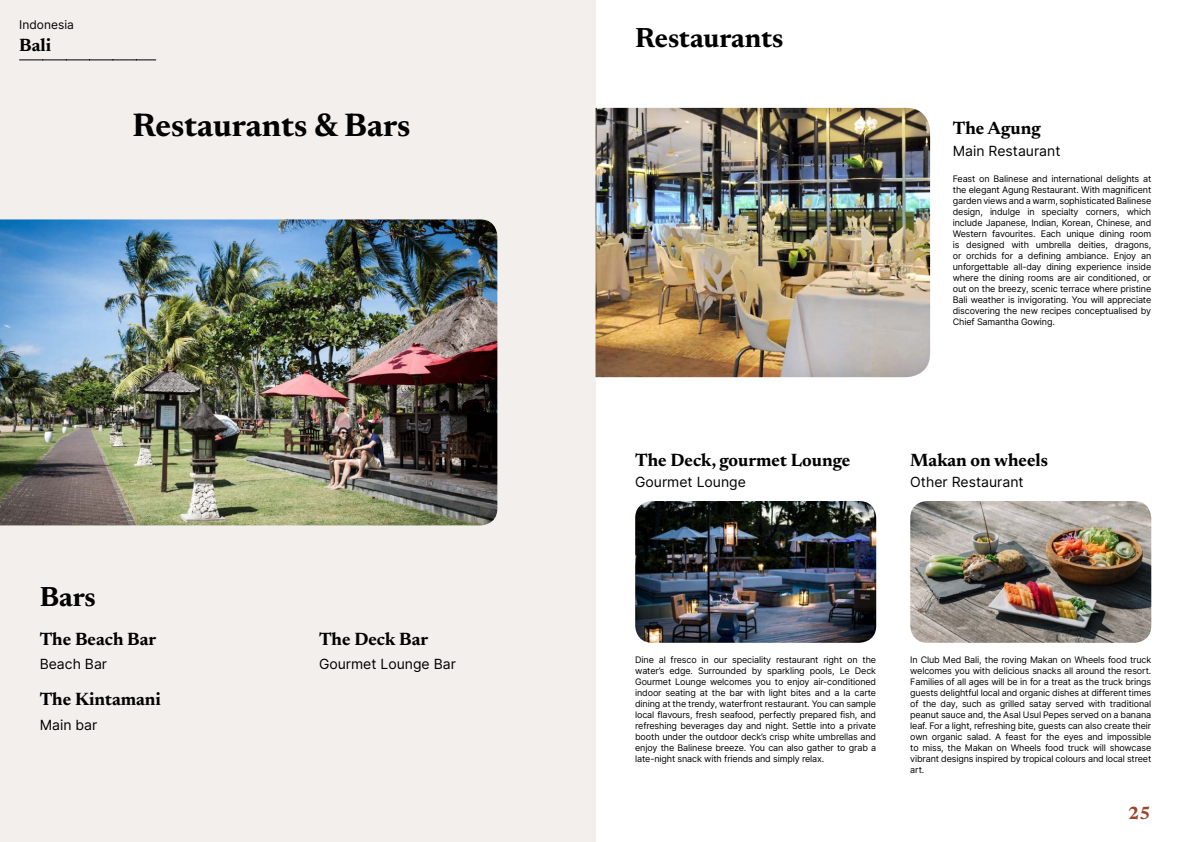
<style>
.page{position:relative;width:1191px;height:842px;background:#fff}
.page>*{position:absolute;margin:0;border:0;box-sizing:border-box;transform-origin:0 0}
.t1{font:700 33px "Newsreader 24 pt";color:#000}
.t2{font:700 28px "Newsreader 24 pt";color:#000}
.t3{font:700 18px "Newsreader 24 pt";color:#000}
.t4{font:700 18px "Newsreader 24 pt";color:#9d432c}
.t5{font:14px "Inter";color:#000}
.t6{font:12px "Inter";color:#000}
.t7{font:9px/11px "Inter";letter-spacing:-.015em;color:#000;text-align:justify}
</style>
<div class="page">
<div style="left:0;top:0;width:595px;height:842px;background:#f3efec"></div>
<img style="left:0;top:219px;width:497px;height:306px">
<img style="left:910px;top:501px;width:241px;height:142px">
<img style="left:635px;top:501px;width:241px;height:142px">
<img style="left:595px;top:108px;width:335px;height:269px">
<svg style="left:20px;top:60px;width:136px;height:1px"></svg>
<h3 class="t6" style="left:19px;top:17px;width:56px">Indonesia</h3>
<h3 class="t3" style="left:19px;top:37px;width:33px">Bali</h3>
<h1 class="t1" style="left:133px;top:111px;width:279px">Restaurants &amp; Bars</h1>
<h2 class="t2" style="left:40px;top:585px;width:58px">Bars</h2>
<h3 class="t3" style="left:40px;top:631px;width:118px">The Beach Bar</h3>
<h3 class="t5" style="left:40px;top:654px;width:69px">Beach Bar</h3>
<h3 class="t3" style="left:40px;top:692px;width:123px">The Kintamani</h3>
<h3 class="t5" style="left:40px;top:715px;width:59px">Main bar</h3>
<h3 class="t3" style="left:319px;top:631px;width:111px">The Deck Bar</h3>
<h3 class="t5" style="left:319px;top:654px;width:138px">Gourmet Lounge Bar</h3>
<h2 class="t2" style="left:635px;top:27px;width:150px">Restaurants</h2>
<h3 class="t3" style="left:635px;top:452px;width:217px">The Deck, gourmet Lounge</h3>
<h3 class="t5" style="left:635px;top:472px;width:112px">Gourmet Lounge</h3>
<h3 class="t3" style="left:952px;top:121px;width:89px">The Agung</h3>
<h3 class="t5" style="left:952px;top:141px;width:109px">Main Restaurant</h3>
<p class="t7" style="left:952px;top:173px;width:200px">Feast on Balinese and international delights at the elegant Agung Restaurant. With magnificent garden views and a warm, sophisticated Balinese design, indulge in specialty corners, which include Japanese, Indian, Korean, Chinese, and Western favourites. Each unique dining room is designed with umbrella deities, dragons, or orchids for a defining ambiance. Enjoy an unforgettable all-day dining experience inside where the dining rooms are air conditioned, or out on the breezy, scenic terrace where pristine Bali weather is invigorating. You will appreciate discovering the new recipes conceptualised by Chief Samantha Gowing.</p>
<h3 class="t3" style="left:910px;top:452px;width:139px">Makan on wheels</h3>
<h3 class="t5" style="left:910px;top:472px;width:115px">Other Restaurant</h3>
<p class="t7" style="left:635px;top:654px;width:242px">Dine al fresco in our speciality restaurant right on the water’s edge. Surrounded by sparkling pools, Le Deck Gourmet Lounge welcomes you to enjoy air-conditioned indoor seating at the bar with light bites and a la carte dining at the trendy, waterfront restaurant. You can sample local flavours, fresh seafood, perfectly prepared fish, and refreshing beverages day and night. Settle into a private booth under the outdoor deck’s crisp white umbrellas and enjoy the Balinese breeze. You can also gather to grab a late-night snack with friends and simply relax.</p>
<p class="t7" style="left:910px;top:654px;width:242px">In Club Med Bali, the roving Makan on Wheels food truck welcomes you with delicious snacks all around the resort.<br>Families of all ages will be in for a treat as the truck brings guests delightful local and organic dishes at different times of the day, such as grilled satay served with traditional peanut sauce and, the Asal Usul Pepes served on a banana leaf. For a light, refreshing bite, guests can also create their own organic salad. A feast for the eyes and impossible to miss, the Makan on Wheels food truck will showcase vibrant designs inspired by tropical colours and local street art.</p>
<h3 class="t4" style="left:1128px;top:806px;width:24px">25</h3>
</div>
